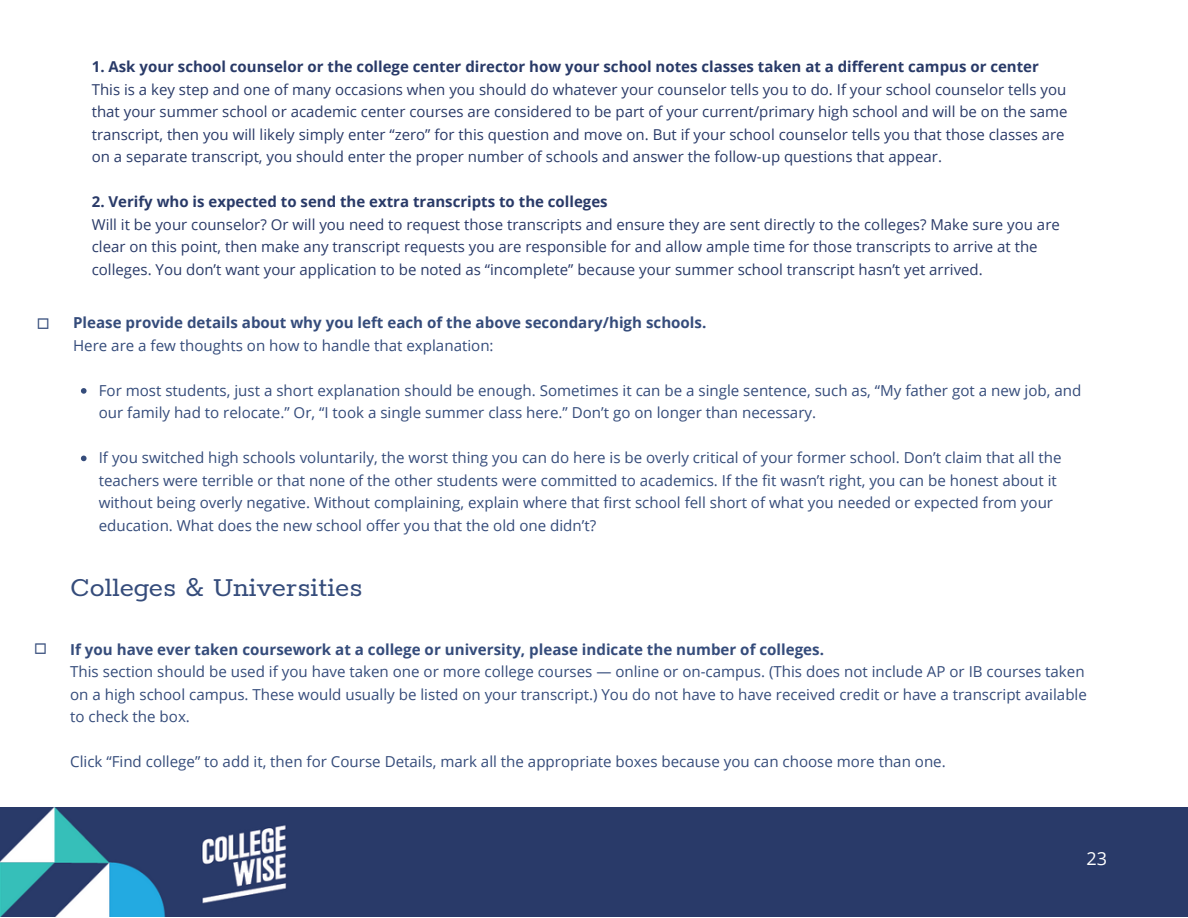
<style>
.page{position:relative;width:1188px;height:918px;background:#fff}
.page>*{position:absolute;margin:0;border:0;box-sizing:border-box;transform-origin:0 0}
.t1{font:29.85px "Rokkitt";color:#354c7b}
.t2{font:27px "Montserrat";color:#354c7b}
.t3{font:18px "Open Sans";color:#fff}
.t4{font:15.15px/22.5px "Open Sans";color:#354c7b}
.t5{font:700 15.15px "Open Sans";color:#354c7b}
.t6{font:15px/22.5px "Open Sans";color:#293a68}
.t7{font:700 15px "Open Sans";color:#293a68}
</style>
<div class="page">
<img style="left:0;top:808px;width:1188px;height:109px">
<svg style="left:81px;top:388px;width:6px;height:6px"></svg>
<svg style="left:81px;top:456px;width:6px;height:5px"></svg>
<p class="t2" style="left:35px;top:305px;width:18px">□</p>
<p class="t2" style="left:32px;top:630px;width:18px">□</p>
<p class="t7" style="left:92px;top:56px;width:949px">1. Ask your school counselor or the college center director how your school notes classes taken at a different campus or center</p>
<p class="t6" style="left:92px;top:78px;width:977px">This is a key step and one of many occasions when you should do whatever your counselor tells you to do. If your school counselor tells you that your summer school or academic center courses are considered to be part of your current/primary high school and will be on the same transcript, then you will likely simply enter “zero” for this question and move on. But if your school counselor tells you that those classes are on a separate transcript, you should enter the proper number of schools and answer the follow-up questions that appear.</p>
<p class="t7" style="left:92px;top:191px;width:517px">2. Verify who is expected to send the extra transcripts to the colleges</p>
<p class="t6" style="left:92px;top:213px;width:970px">Will it be your counselor? Or will you need to request those transcripts and ensure they are sent directly to the colleges? Make sure you are clear on this point, then make any transcript requests you are responsible for and allow ample time for those transcripts to arrive at the colleges. You don’t want your application to be noted as “incomplete” because your summer school transcript hasn’t yet arrived.</p>
<p class="t5" style="left:73px;top:312px;width:635px">Please provide details about why you left each of the above secondary/high schools.</p>
<p class="t4" style="left:73px;top:334px;width:422px">Here are a few thoughts on how to handle that explanation:</p>
<p class="t4" style="left:99px;top:379px;width:984px">For most students, just a short explanation should be enough. Sometimes it can be a single sentence, such as, “My father got a new job, and our family had to relocate.” Or, “I took a single summer class here.” Don’t go on longer than necessary.</p>
<p class="t4" style="left:99px;top:446px;width:964px">If you switched high schools voluntarily, the worst thing you can do here is be overly critical of your former school. Don’t claim that all the teachers were terrible or that none of the other students were committed to academics. If the fit wasn’t right, you can be honest about it without being overly negative. Without complaining, explain where that first school fell short of what you needed or expected from your education. What does the new school offer you that the old one didn’t?</p>
<p class="t1" style="left:70px;top:571px;width:294px">Colleges &amp; Universities</p>
<p class="t5" style="left:70px;top:639px;width:755px">If you have ever taken coursework at a college or university, please indicate the number of colleges.</p>
<p class="t4" style="left:70px;top:660px;width:1018px">This section should be used if you have taken one or more college courses — online or on-campus. (This does not include AP or IB courses taken on a high school campus. These would usually be listed on your transcript.) You do not have to have received credit or have a transcript available to check the box.</p>
<p class="t4" style="left:70px;top:750px;width:877px">Click “Find college” to add it, then for Course Details, mark all the appropriate boxes because you can choose more than one.</p>
<p class="t3" style="left:1086px;top:845px;width:22px">23</p>
</div>
